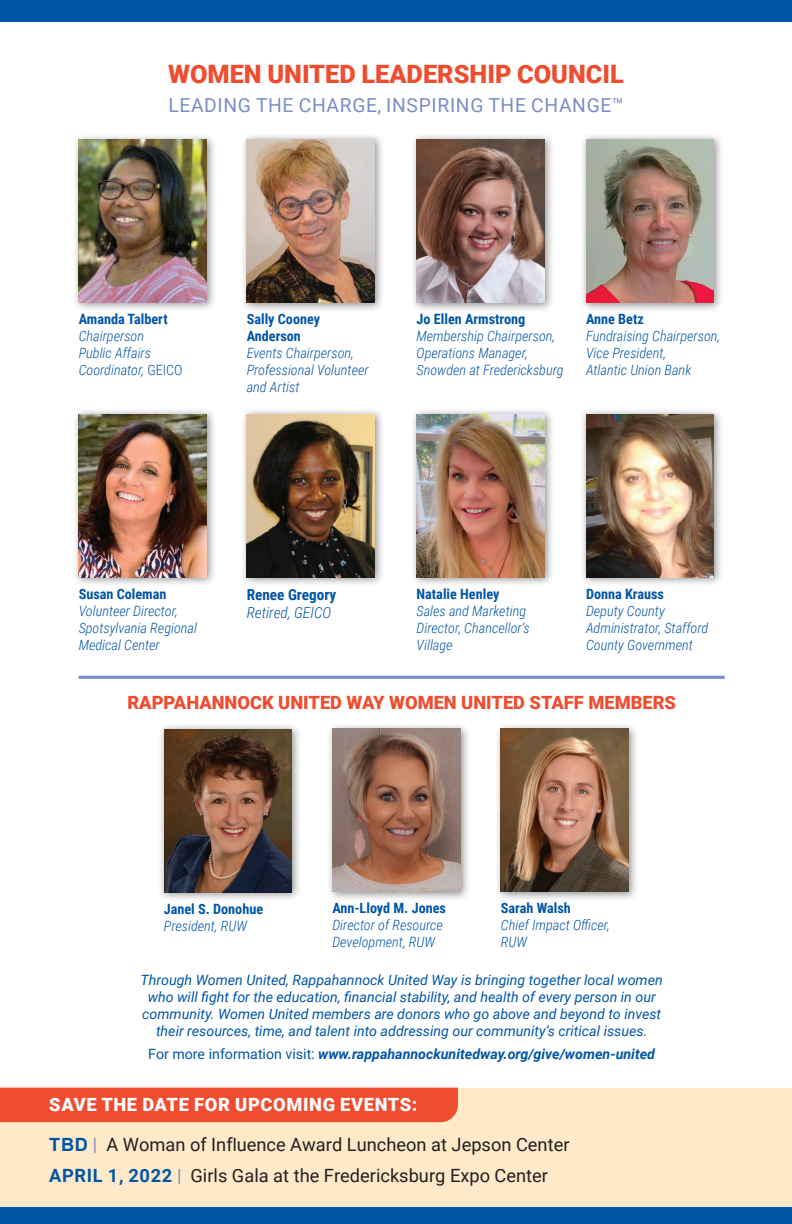
<style>
.page{position:relative;width:792px;height:1224px;background:#fff}
.page>*{position:absolute;margin:0;border:0;box-sizing:border-box;transform-origin:0 0}
.t1{font:900 25.4px "Roboto";color:#ef4d30}
.t2{font:19.2px "Roboto";letter-spacing:.035em;color:#788dc7}
.t3{font:18.2px/39.8px "Roboto";color:#231f20}
.t4{font:900 18.2px "Roboto";color:#ef4d30}
.t5{font:italic 300 15.2px/18.2px "Roboto Condensed";color:#0155a7}
.t6{font:italic 300 14.2px/17px "Roboto Condensed";color:#0155a7}
.t7{font:italic 14.2px/17px "Roboto";color:#0155a7;text-align:center}
.t8{font:italic 700 14.2px "Roboto";color:#0155a7}
.t9{font:700 14.2px/17px "Roboto Condensed";color:#0155a7}
.s1{font-weight:700;font-style:normal}
.s2{font-style:normal}
.s3{font-weight:300;font-style:italic}
.s4{font-weight:400;font-style:normal}
.s5{font-weight:900;color:#fff}
.s6{font-family:"Arial";font-weight:700;color:#0155a7}
.s7{color:#788dc7}
.s8{font-family:"Arial"}
.s9{font-weight:700;color:#0155a7}
</style>
<div class="page">
<div style="left:0;top:1088px;width:792px;height:127px;background:#fee9c9"></div>
<div style="left:0;top:1088px;width:458px;height:34px;background:#ef4d30"></div>
<div style="left:0;top:0;width:792px;height:21px;background:#0155a7"></div>
<div style="left:158px;top:723px;width:144px;height:179px;background:#231f20;opacity:.5"></div>
<img style="left:164px;top:729px;width:128px;height:163px">
<div style="left:326px;top:722px;width:145px;height:180px;background:#231f20;opacity:.5"></div>
<img style="left:333px;top:729px;width:127px;height:163px">
<div style="left:494px;top:722px;width:145px;height:180px;background:#231f20;opacity:.5"></div>
<img style="left:501px;top:729px;width:128px;height:163px">
<div style="left:240px;top:133px;width:145px;height:180px;background:#231f20;opacity:.5"></div>
<img style="left:247px;top:139px;width:128px;height:163px">
<div style="left:410px;top:133px;width:145px;height:180px;background:#231f20;opacity:.5"></div>
<img style="left:417px;top:139px;width:127px;height:163px">
<div style="left:580px;top:133px;width:144px;height:180px;background:#231f20;opacity:.5"></div>
<img style="left:586px;top:139px;width:128px;height:163px">
<div style="left:72px;top:408px;width:145px;height:180px;background:#231f20;opacity:.5"></div>
<img style="left:79px;top:414px;width:128px;height:163px">
<div style="left:240px;top:408px;width:145px;height:180px;background:#231f20;opacity:.5"></div>
<img style="left:247px;top:414px;width:128px;height:163px">
<div style="left:580px;top:408px;width:144px;height:180px;background:#231f20;opacity:.5"></div>
<img style="left:586px;top:414px;width:128px;height:163px">
<hr style="left:79px;top:676px;width:646px;height:3px;background:#788dc7">
<div style="left:72px;top:133px;width:145px;height:180px;background:#231f20;opacity:.5"></div>
<img style="left:79px;top:139px;width:128px;height:163px">
<div style="left:410px;top:408px;width:145px;height:180px;background:#231f20;opacity:.5"></div>
<img style="left:417px;top:414px;width:127px;height:163px">
<div style="left:0;top:1207px;width:792px;height:17px;background:#0155a7"></div>
<p class="t1" style="left:168px;top:56px;width:457px">WOMEN UNITED LEADERSHIP COUNCIL</p>
<p class="t2" style="left:168px;top:91px;width:457px">LEADING THE CHARGE, INSPIRING THE CHANGE™</p>
<p class="t6" style="left:79px;top:310px;width:106px"><span class="s1">Amanda Talbert<br></span>Chairperson<br>Public Affairs<br>Coordinator, <span class="s2">GEICO</span></p>
<p class="t6" style="left:247px;top:310px;width:123px"><span class="s1">Sally Cooney<br>Anderson<br></span>Events Chairperson,<br>Professional Volunteer and Artist</p>
<p class="t6" style="left:417px;top:310px;width:149px"><span class="s1">Jo Ellen Armstrong<br></span>Membership Chairperson,<br>Operations Manager,<br>Snowden at Fredericksburg</p>
<p class="t6" style="left:586px;top:310px;width:136px"><span class="s1">Anne Betz<br></span>Fundraising Chairperson,<br>Vice President,<br>Atlantic Union Bank</p>
<p class="t6" style="left:79px;top:585px;width:120px"><span class="s1">Susan Coleman<br></span>Volunteer Director,<br>Spotsylvania Regional<br>Medical Center</p>
<p class="t5" style="left:247px;top:585px;width:91px"><span class="s1">Renee Gregory<br></span>Retired, GEICO</p>
<p class="t6" style="left:586px;top:585px;width:124px"><span class="s1">Donna Krauss<br></span>Deputy County<br>Administrator, Stafford<br>County Government</p>
<p class="t6" style="left:417px;top:585px;width:115px"><span class="s1">Natalie Henley<br></span>Sales and Marketing<br>Director, Chancellor’s<br>Village</p>
<p class="t4" style="left:127px;top:690px;width:550px">RAPPAHANNOCK UNITED WAY WOMEN UNITED STAFF MEMBERS</p>
<p class="t9" style="left:164px;top:900px;width:101px">Janel S. Donohue<br><span class="s3">President, RUW</span></p>
<p class="t6" style="left:332px;top:899px;width:115px"><span class="s1">Ann-Lloyd M. Jones<br></span>Director of Resource<br>Development, RUW</p>
<p class="t6" style="left:501px;top:899px;width:111px"><span class="s1">Sarah Walsh<br></span>Chief Impact Officer,<br>RUW</p>
<p class="t7" style="left:141px;top:971px;width:524px">Through Women United, Rappahannock United Way is bringing together local women who will fight for the education, financial stability, and health of every person in our community. Women United members are donors who go above and beyond to invest their resources, time, and talent into addressing our community’s critical issues.</p>
<p class="t8" style="left:148px;top:1044px;width:508px"><span class="s4">For more information visit:</span> www.rappahannockunitedway.org/give/women-united</p>
<p class="t3" style="left:49px;top:1084px;width:522px"><span class="s5">SAVE THE DATE FOR UPCOMING EVENTS:<br></span><span class="s6">TBD</span> <span class="s7">|</span> A Woman of Inf<span class="s8">l</span>uence Award Luncheon at Jepson Center</p>
<p class="t3" style="left:49px;top:1155px;width:500px"><span class="s9">APRIL 1, 2022</span> <span class="s7">|</span> Girls Gala at the Fredericksburg Expo Center</p>
</div>
